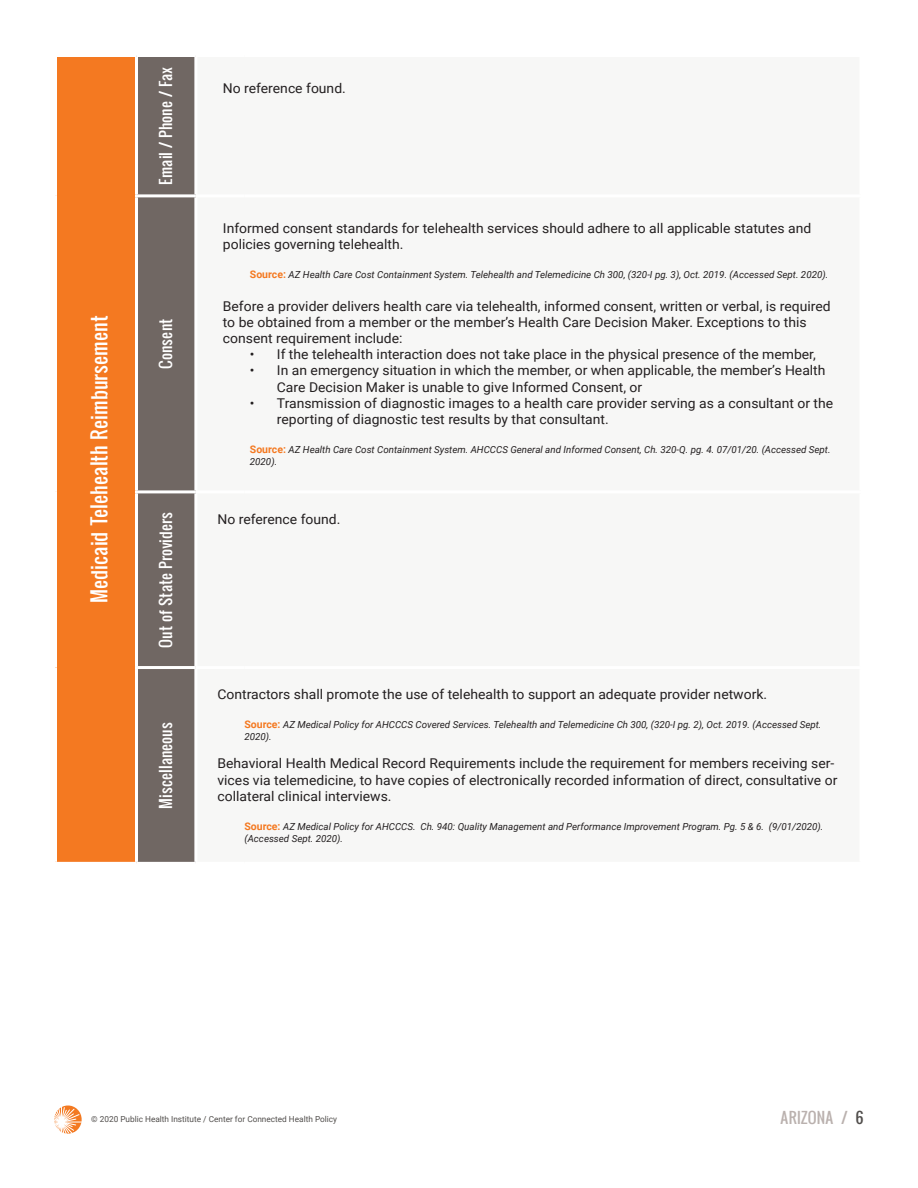
<style>
.page{position:relative;width:918px;height:1188px;background:#fff}
.page>*{position:absolute;margin:0;border:0;box-sizing:border-box;transform-origin:0 0}
.t1{font:19.5px "Oswald";color:#fff}
.t2{font:15px "Oswald";color:#fff}
.t3{font:15px "Oswald";color:#bab1ae}
.t4{font:13.5px/16.2px "Roboto";color:#231f20}
.t5{font:italic 9.75px/12px "Roboto";color:#231f20}
.t6{font:8.25px "Roboto";color:#514e4c}
.s1{font-weight:700;font-style:normal;font-size:10.5px;color:#f47921}
.s2{color:#514e4c}
</style>
<div class="page">
<svg style="left:54px;top:1105px;width:28px;height:29px"></svg>
<div style="left:56px;top:56px;width:80px;height:807px;background:#f47921"></div>
<div style="left:138px;top:57px;width:56px;height:805px;background:#706763"></div>
<hr style="left:54px;top:54px;width:82px;height:3px;background:#fff">
<hr style="left:54px;top:57px;width:3px;height:139px;background:#fff">
<hr style="left:135px;top:57px;width:3px;height:137px;background:#fff">
<hr style="left:54px;top:196px;width:3px;height:296px;background:#fff">
<hr style="left:135px;top:194px;width:61px;height:3px;background:#fff">
<hr style="left:135px;top:197px;width:3px;height:293px;background:#fff">
<hr style="left:54px;top:492px;width:3px;height:176px;background:#fff">
<hr style="left:135px;top:490px;width:61px;height:3px;background:#fff">
<hr style="left:135px;top:493px;width:3px;height:173px;background:#fff">
<hr style="left:54px;top:668px;width:3px;height:194px;background:#fff">
<hr style="left:135px;top:666px;width:61px;height:3px;background:#fff">
<hr style="left:135px;top:669px;width:3px;height:193px;background:#fff">
<hr style="left:54px;top:862px;width:82px;height:3px;background:#fff">
<p class="t1" style="left:84px;top:603px;width:289px;rotate:-90deg">Medicaid Telehealth Reimbursement</p>
<p class="t2" style="left:154px;top:185px;width:119px;rotate:-90deg">Email / Phone / Fax</p>
<p class="t2" style="left:154px;top:369px;width:51px;rotate:-90deg">Consent</p>
<p class="t4" style="left:223px;top:79px;width:124px">No reference found.</p>
<p class="t4" style="left:223px;top:220px;width:590px">Informed consent standards for telehealth services should adhere to all applicable statutes and policies governing telehealth.</p>
<p class="t5" style="left:250px;top:268px;width:580px"><span class="s1">Source:</span> AZ Health Care Cost Containment System. Telehealth and Telemedicine Ch 300, (320-I pg. 3), Oct. 2019. (Accessed Sept. 2020).</p>
<p class="t4" style="left:223px;top:297px;width:609px">Before a provider delivers health care via telehealth, informed consent, written or verbal, is required to be obtained from a member or the member’s Health Care Decision Maker. Exceptions to this consent requirement include:</p>
<p class="t4" style="left:250px;top:346px;width:567px">• If the telehealth interaction does not take place in the physical presence of the member,</p>
<p class="t4" style="left:277px;top:362px;width:550px;text-indent:-27px">• In an emergency situation in which the member, or when applicable, the member’s Health<br>Care Decision Maker is unable to give Informed Consent, or</p>
<p class="t4" style="left:277px;top:394px;width:558px;text-indent:-27px">• Transmission of diagnostic images to a health care provider serving as a consultant or the reporting of diagnostic test results by that consultant.</p>
<p class="t5" style="left:250px;top:443px;width:582px"><span class="s1">Source:</span> AZ Health Care Cost Containment System. AHCCCS General and Informed Consent, Ch. 320-Q. pg. 4. 07/01/20. (Accessed Sept.<br>2020).</p>
<p class="t2" style="left:154px;top:648px;width:137px;rotate:-90deg">Out of State Providers</p>
<p class="t4" style="left:218px;top:510px;width:124px">No reference found.</p>
<p class="t2" style="left:154px;top:809px;width:88px;rotate:-90deg">Miscellaneous</p>
<p class="t4" style="left:218px;top:686px;width:551px">Contractors shall promote the use of telehealth to support an adequate provider network.</p>
<p class="t5" style="left:244px;top:718px;width:579px"><span class="s1">Source:</span> AZ Medical Policy for AHCCCS Covered Services. Telehealth and Telemedicine Ch 300, (320-I pg. 2), Oct. 2019. (Accessed Sept.<br>2020).</p>
<p class="t4" style="left:218px;top:755px;width:621px">Behavioral Health Medical Record Requirements include the requirement for members receiving ser&shy;vices via telemedicine, to have copies of electronically recorded information of direct, consultative or collateral clinical interviews.</p>
<p class="t5" style="left:244px;top:820px;width:580px"><span class="s1">Source:</span> AZ Medical Policy for AHCCCS. Ch. 940: Quality Management and Performance Improvement Program. Pg. 5 &amp; 6. (9/01/2020). (Accessed Sept. 2020).</p>
<p class="t6" style="left:91px;top:1113px;width:247px">© 2020 Public Health Institute / Center for Connected Health Policy</p>
<p class="t3" style="left:780px;top:1106px;width:85px">ARIZONA / <span class="s2">6</span></p>
</div>
